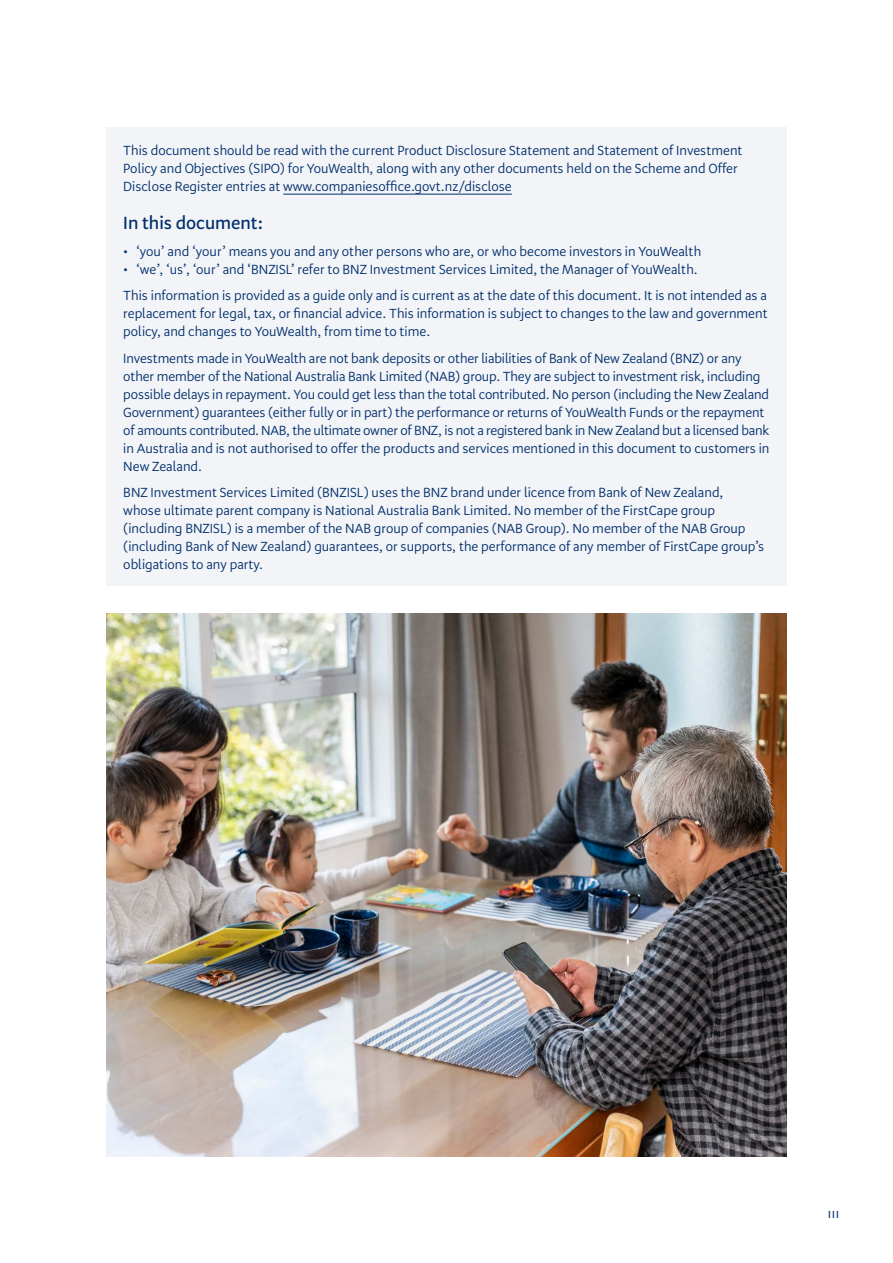
<style>
.page{position:relative;width:893px;height:1263px;background:#fff}
.page>*{position:absolute;margin:0;border:0;box-sizing:border-box;transform-origin:0 0}
.t1{font:600 18px "Serrano Pro";color:#002f6b}
.t2{font:13.5px/18px "Serrano Pro";color:#002f6b}
.t3{font:600 10.5px "Serrano Pro";color:#002f6b}
</style>
<div class="page">
<div style="left:106px;top:128px;width:681px;height:458px;background:#f3f4f8"></div>
<hr style="left:283px;top:194px;width:229px;height:1px;background:#002f6b">
<img style="left:106px;top:614px;width:681px;height:543px">
<p class="t2" style="left:123px;top:142px;width:621px">This document should be read with the current Product Disclosure Statement and Statement of Investment<br>Policy and Objectives (SIPO) for YouWealth, along with any other documents held on the Scheme and Offer<br>Disclose Register entries at www.companiesoffice.govt.nz/disclose</p>
<h1 class="t1" style="left:123px;top:213px;width:141px">In this document:</h1>
<p class="t2" style="left:123px;top:242px;width:579px">• ‘you’ and ‘your’ means you and any other persons who are, or who become investors in YouWealth</p>
<p class="t2" style="left:123px;top:256px;width:645px;line-height:26.5px">• ‘we’, ‘us’, ‘our’ and ‘BNZISL’ refer to BNZ Investment Services Limited, the Manager of YouWealth.<br>This information is provided as a guide only and is current as at the date of this document. It is not intended as a</p>
<p class="t2" style="left:123px;top:305px;width:646px">replacement for legal, tax, or financial advice. This information is subject to changes to the law and government policy, and changes to YouWealth, from time to time.</p>
<p class="t2" style="left:123px;top:349px;width:648px">Investments made in YouWealth are not bank deposits or other liabilities of Bank of New Zealand (BNZ) or any other member of the National Australia Bank Limited (NAB) group. They are subject to investment risk, including possible delays in repayment. You could get less than the total contributed. No person (including the New Zealand Government) guarantees (either fully or in part) the performance or returns of YouWealth Funds or the repayment of amounts contributed. NAB, the ultimate owner of BNZ, is not a registered bank in New Zealand but a licensed bank in Australia and is not authorised to offer the products and services mentioned in this document to customers in New Zealand.</p>
<p class="t2" style="left:123px;top:484px;width:643px">BNZ Investment Services Limited (BNZISL) uses the BNZ brand under licence from Bank of New Zealand,<br>whose ultimate parent company is National Australia Bank Limited. No member of the FirstCape group (including BNZISL) is a member of the NAB group of companies (NAB Group). No member of the NAB Group (including Bank of New Zealand) guarantees, or supports, the performance of any member of FirstCape group’s obligations to any party.</p>
<p class="t3" style="left:828px;top:1209px;width:12px">III</p>
</div>
